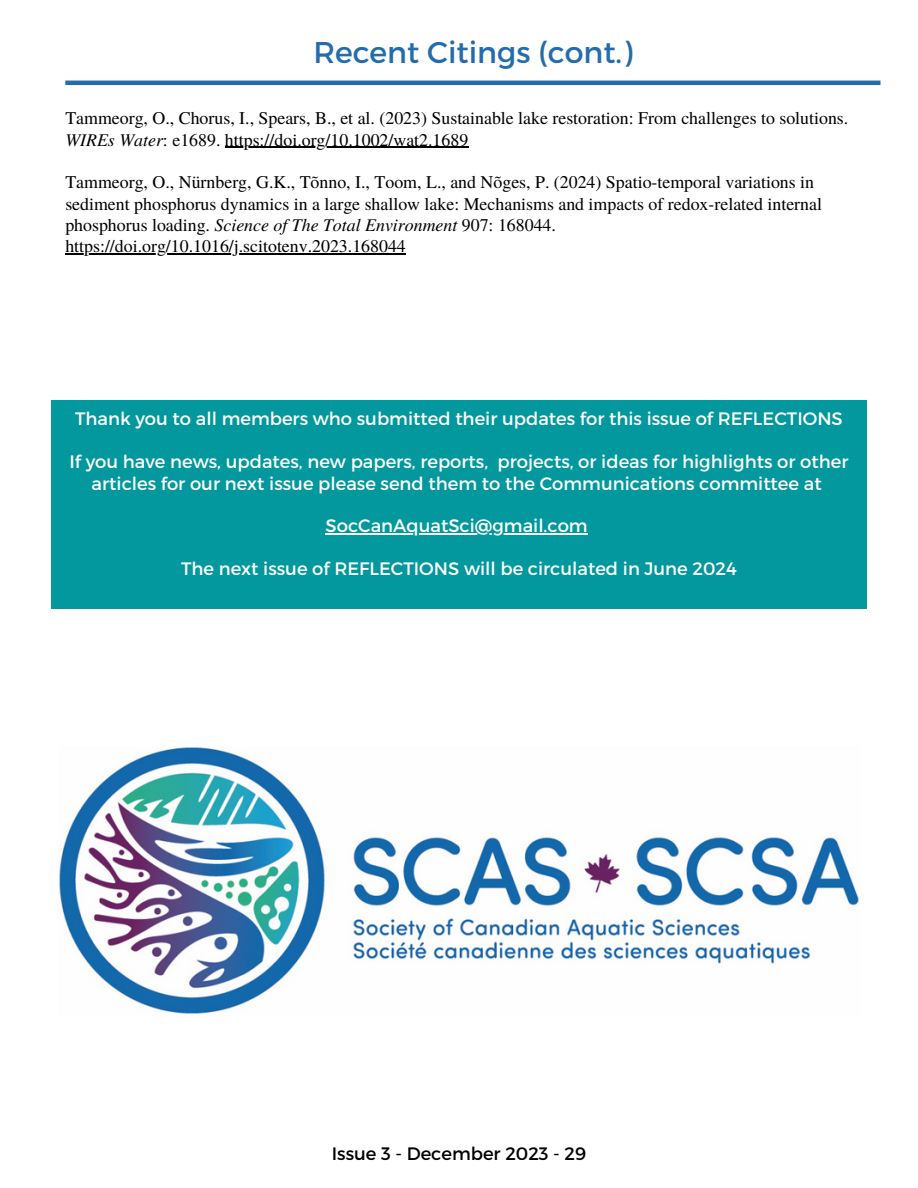
<style>
.page{position:relative;width:918px;height:1188px;background:#fff}
.page>*{position:absolute;margin:0;border:0;box-sizing:border-box;transform-origin:0 0}
.t1{font:30px "Montserrat";color:#246cac}
.t2{font:18px/21.3px "Montserrat";color:#fff;text-align:center}
.t3{font:18px "Montserrat";color:#000}
.t4{font:17.85px/21.3px "Te X Gyre Termes";color:#000}
.s1{font-style:italic}
</style>
<div class="page">
<hr style="left:65px;top:81px;width:816px;height:4px;background:#246cac">
<div style="left:51px;top:401px;width:816px;height:208px;background:#03989e"></div>
<hr style="left:326px;top:533px;width:262px;height:2px;background:#fff">
<hr style="left:225px;top:147px;width:243px;height:1px;background:#000">
<hr style="left:65px;top:254px;width:341px;height:1px;background:#000">
<img style="left:59px;top:747px;width:800px;height:267px">
<p class="t1" style="left:313px;top:32px;width:321px">Recent Citings (cont.)</p>
<p class="t4" style="left:65px;top:107px;width:784px">Tammeorg, O., Chorus, I., Spears, B., et al. (2023) Sustainable lake restoration: From challenges to solutions.<br><span class="s1">WIREs Water</span>: e1689. https://doi.org/10.1002/wat2.1689</p>
<p class="t4" style="left:65px;top:171px;width:758px">Tammeorg, O., Nürnberg, G.K., Tõnno, I., Toom, L., and Nõges, P. (2024) Spatio-temporal variations in sediment phosphorus dynamics in a large shallow lake: Mechanisms and impacts of redox-related internal phosphorus loading. <span class="s1">Science of The Total Environment</span> 907: 168044. https://doi.org/10.1016/j.scitotenv.2023.168044</p>
<p class="t2" style="left:75px;top:407px;width:769px">Thank you to all members who submitted their updates for this issue of REFLECTIONS</p>
<p class="t2" style="left:69px;top:450px;width:781px">If you have news, updates, new papers, reports, projects, or ideas for highlights or other articles for our next issue please send them to the Communications committee at</p>
<p class="t2" style="left:326px;top:514px;width:264px">SocCanAquatSci@gmail.com</p>
<p class="t2" style="left:181px;top:557px;width:557px">The next issue of REFLECTIONS will be circulated in June 2024</p>
<p class="t3" style="left:332px;top:1142px;width:256px">Issue 3 - December 2023 - 29</p>
</div>
